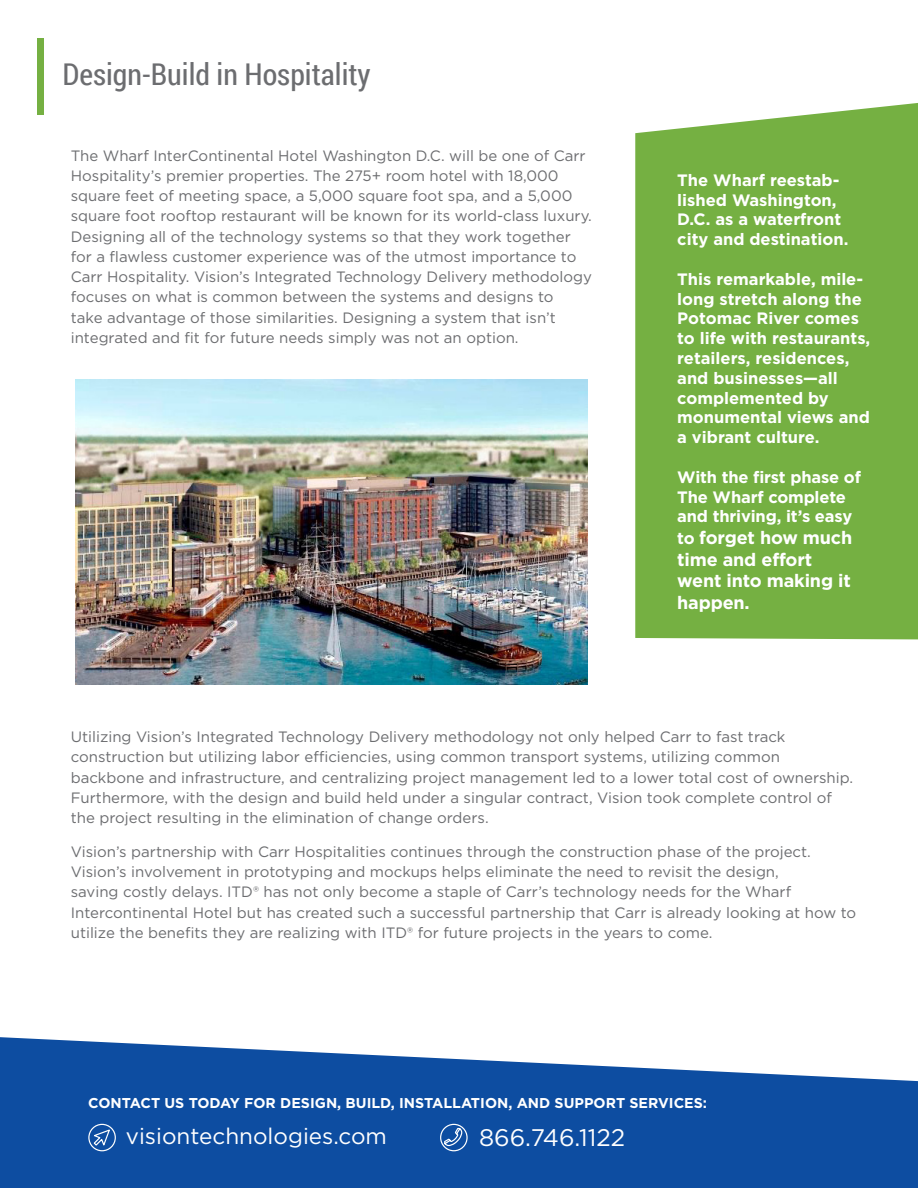
<style>
.page{position:relative;width:918px;height:1188px;background:#fff}
.page>*{position:absolute;margin:0;border:0;box-sizing:border-box;transform-origin:0 0}
.Large_Gray_Header{font:30px "Roboto Condensed";color:#6c6d70}
.t1{font:24px "Gotham";color:#fff}
.t2{font:22.5px "Gotham";color:#fff}
.t3{font:700 18px/21.6px "Gotham";letter-spacing:-.01em;color:#fff}
.t4{font:700 16.5px/19.8px "Gotham";color:#fff}
.Body_Copy_Style{font:15px/20.2px "Gotham";color:#6c6d70}
.t5{font:700 14.25px "Gotham";color:#fff}
.s1{font-size:16.5px}
</style>
<div class="page">
<div style="left:37px;top:38px;width:7px;height:76px;background:#75b042"></div>
<svg style="left:0;top:1037px;width:918px;height:151px;background:#2f66ae"></svg>
<svg style="left:88px;top:1123px;width:28px;height:29px"></svg>
<svg style="left:439px;top:1123px;width:29px;height:29px"></svg>
<div style="left:635px;top:103px;width:283px;height:536px;background:#75b042"></div>
<img style="left:76px;top:379px;width:512px;height:306px">
<p class="Large_Gray_Header" style="left:63px;top:54px;width:310px">Design-Build in Hospitality</p>
<p class="Body_Copy_Style" style="left:71px;top:145px;width:523px">The Wharf InterContinental Hotel Washington D.C. will be one of Carr Hospitality’s premier properties. The 275+ room hotel with 18,000 square feet of meeting space, a 5,000 square foot spa, and a 5,000 square foot rooftop restaurant will be known for its world-class luxury.<br>Designing all of the technology systems so that they work together for a flawless customer experience was of the utmost importance to Carr Hospitality. Vision’s Integrated Technology Delivery methodology focuses on what is common between the systems and designs to<br>take advantage of those similarities. Designing a system that isn’t integrated and fit for future needs simply was not an option.</p>
<p class="t4" style="left:677px;top:170px;width:173px">The Wharf reestab&shy;lished Washington,<br>D.C. as a waterfront city and destination.</p>
<p class="t4" style="left:677px;top:269px;width:195px">This remarkable, mile&shy;long stretch along the<br>Potomac River comes to life with restaurants, retailers, residences, and businesses—all complemented by monumental views and a vibrant culture.</p>
<p class="t4" style="left:677px;top:467px;width:185px">With the first phase of<br>The Wharf complete and thriving, it’s easy</p>
<p class="t3" style="left:677px;top:526px;width:176px"><span class="s1">to</span> forget how much time and effort went into making it happen.</p>
<p class="Body_Copy_Style" style="left:71px;top:726px;width:784px">Utilizing Vision’s Integrated Technology Delivery methodology not only helped Carr to fast track construction but utilizing labor efficiencies, using common transport systems, utilizing common backbone and infrastructure, and centralizing project management led to a lower total cost of ownership.<br>Furthermore, with the design and build held under a singular contract, Vision took complete control of the project resulting in the elimination of change orders.</p>
<p class="Body_Copy_Style" style="left:71px;top:841px;width:787px">Vision’s partnership with Carr Hospitalities continues through the construction phase of the project.<br>Vision’s involvement in prototyping and mockups helps eliminate the need to revisit the design,<br>saving costly delays. ITD® has not only become a staple of Carr’s technology needs for the Wharf Intercontinental Hotel but has created such a successful partnership that Carr is already looking at how to utilize the benefits they are realizing with ITD® for future projects in the years to come.</p>
<p class="t5" style="left:88px;top:1095px;width:620px">CONTACT US TODAY FOR DESIGN, BUILD, INSTALLATION, AND SUPPORT SERVICES:</p>
<p class="t2" style="left:126px;top:1122px;width:263px">visiontechnologies.com</p>
<p class="t1" style="left:479px;top:1122px;width:148px">866.746.1122</p>
</div>
